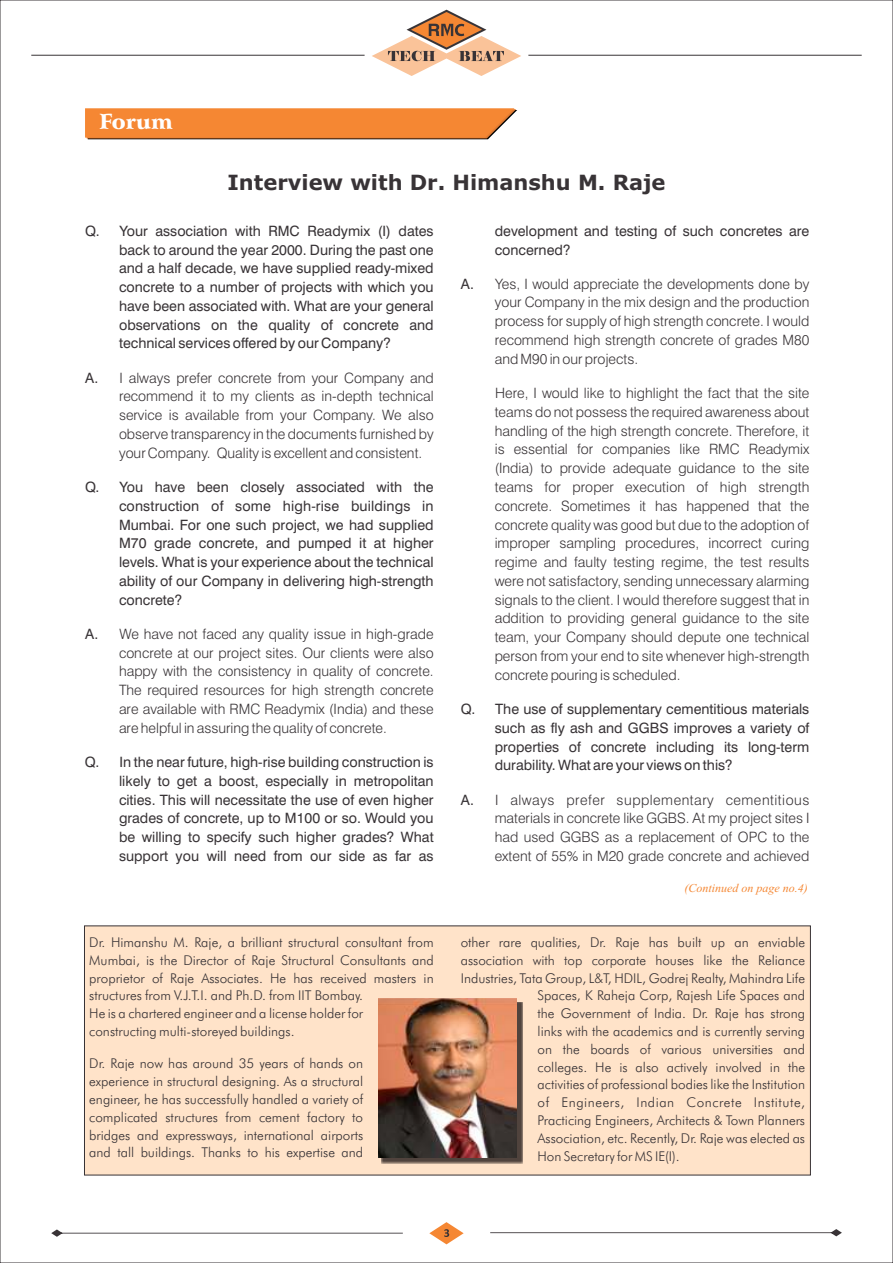
<style>
.page{position:relative;width:893px;height:1263px;background:#fff}
.page>*{position:absolute;margin:0;border:0;box-sizing:border-box;transform-origin:0 0}
.t1{font:700 21px "Verdana";color:#383336}
.t2{font:900 21px "Arrus BT";color:#fff}
.t3{font:300 14.25px/18.8px "Swiss 721 BT";color:#383336;text-align:justify}
.t4{font:14.25px/18.8px "Swiss 721 BT";color:#383336;text-align:justify}
.t5{font:300 13.5px/17.9px "Futura BT";color:#383336}
.t6{font:300 13.5px "Futura BT";letter-spacing:.04em;color:#383336}
.t7{font:italic 12px "Times New Roman";color:#f58733}
.s1{font-weight:400}
</style>
<div class="page">
<div style="left:84px;top:925px;width:727px;height:251px;background:#ffe3c9"></div>
<hr style="left:528px;top:55px;width:334px;height:1px;background:#383336">
<hr style="left:31px;top:55px;width:334px;height:1px;background:#383336">
<svg style="left:372px;top:10px;width:149px;height:66px"></svg>
<svg style="left:51px;top:1229px;width:352px;height:8px"></svg>
<svg style="left:490px;top:1229px;width:352px;height:7px"></svg>
<svg style="left:429px;top:1222px;width:35px;height:22px"></svg>
<svg style="left:85px;top:108px;width:432px;height:31px;background:#ef8839"></svg>
<div style="left:381px;top:1002px;width:142px;height:162px;background:#383336;opacity:.88"></div>
<img style="left:378px;top:999px;width:139px;height:159px">
<h1 class="t2" style="left:100px;top:113px;width:74px">Forum</h1>
<h1 class="t1" style="left:227px;top:173px;width:440px">Interview with Dr. Himanshu M. Raje</h1>
<p class="t4" style="left:119px;top:223px;width:316px;text-indent:-34px">Q. Your association with RMC Readymix (I) dates back to around the year 2000. During the past one and a half decade, we have supplied ready-mixed concrete to a number of projects with which you have been associated with. What are your general observations on the quality of concrete and technical services offered by our Company?</p>
<p class="t3" style="left:119px;top:369px;width:316px;text-indent:-34px"><span class="s1">A.</span> I always prefer concrete from your Company and recommend it to my clients as in-depth technical service is available from your Company. We also observe transparency in the documents furnished by your Company. Quality is excellent and consistent.</p>
<p class="t4" style="left:119px;top:479px;width:316px;text-indent:-34px">Q. You have been closely associated with the construction of some high-rise buildings in Mumbai. For one such project, we had supplied M70 grade concrete, and pumped it at higher levels. What is your experience about the technical ability of our Company in delivering high-strength concrete?</p>
<p class="t3" style="left:119px;top:626px;width:316px;text-indent:-34px"><span class="s1">A.</span> We have not faced any quality issue in high-grade concrete at our project sites. Our clients were also happy with the consistency in quality of concrete.<br>The required resources for high strength concrete are available with RMC Readymix (India) and these are helpful in assuring the quality of concrete.</p>
<p class="t4" style="left:119px;top:754px;width:316px;text-indent:-34px">Q. In the near future, high-rise building construction is likely to get a boost, especially in metropolitan cities. This will necessitate the use of even higher grades of concrete, up to M100 or so. Would you be willing to specify such higher grades? What support you will need from our side as far as</p>
<p class="t5" style="left:89px;top:934px;width:346px">Dr. Himanshu M. Raje, a brilliant structural consultant from Mumbai, is the Director of Raje Structural Consultants and proprietor of Raje Associates. He has received masters in structures from V.J.T.I. and Ph.D. from IIT Bombay.<br>He is a chartered engineer and a license holder for constructing multi-storeyed buildings.</p>
<p class="t5" style="left:89px;top:1056px;width:275px;text-align:justify">Dr. Raje now has around 35 years of hands on experience in structural designing. As a structural engineer, he has successfully handled a variety of complicated structures from cement factory to bridges and expressways, international airports and tall buildings. Thanks to his expertise and</p>
<p class="t4" style="left:495px;top:223px;width:316px">development and testing of such concretes are concerned?</p>
<p class="t3" style="left:495px;top:276px;width:316px;text-indent:-34px"><span class="s1">A.</span> Yes, I would appreciate the developments done by your Company in the mix design and the production process for supply of high strength concrete. I would recommend high strength concrete of grades M80 and M90 in our projects.</p>
<p class="t3" style="left:495px;top:385px;width:316px">Here, I would like to highlight the fact that the site teams do not possess the required awareness about handling of the high strength concrete. Therefore, it is essential for companies like RMC Readymix (India) to provide adequate guidance to the site teams for proper execution of high strength concrete. Sometimes it has happened that the concrete quality was good but due to the adoption of improper sampling procedures, incorrect curing regime and faulty testing regime, the test results were not satisfactory, sending unnecessary alarming signals to the client. I would therefore suggest that in addition to providing general guidance to the site team, your Company should depute one technical person from your end to site whenever high-strength concrete pouring is scheduled.</p>
<p class="t4" style="left:495px;top:701px;width:316px;text-indent:-34px">Q. The use of supplementary cementitious materials such as fly ash and GGBS improves a variety of properties of concrete including its long-term durability. What are your views on this?</p>
<p class="t3" style="left:495px;top:791px;width:316px;text-indent:-34px"><span class="s1">A.</span> I always prefer supplementary cementitious materials in concrete like GGBS. At my project sites I had used GGBS as a replacement of OPC to the extent of 55% in M20 grade concrete and achieved</p>
<p class="t7" style="left:684px;top:883px;width:125px">(Continued on page no.4)</p>
<p class="t5" style="left:461px;top:934px;width:346px">other rare qualities, Dr. Raje has built up an enviable</p>
<p class="t5" style="left:461px;top:952px;width:346px">association with top corporate houses like the Reliance</p>
<p class="t5" style="left:461px;top:970px;width:346px">Industries, Tata Group, L&amp;T, HDIL, Godrej Realty, Mahindra Life</p>
<p class="t5" style="left:538px;top:988px;width:269px">Spaces, K Raheja Corp, Rajesh Life Spaces and</p>
<p class="t5" style="left:538px;top:1006px;width:269px">the Government of India. Dr. Raje has strong</p>
<p class="t5" style="left:538px;top:1023px;width:269px">links with the academics and is currently serving</p>
<p class="t5" style="left:538px;top:1041px;width:269px">on the boards of various universities and</p>
<p class="t5" style="left:538px;top:1059px;width:269px">colleges. He is also actively involved in the</p>
<p class="t5" style="left:538px;top:1077px;width:269px">activities of professional bodies like the Institution</p>
<p class="t6" style="left:538px;top:1097px;width:269px">of Engineers, Indian Concrete Institute,</p>
<p class="t5" style="left:538px;top:1112px;width:269px">Practicing Engineers, Architects &amp; Town Planners</p>
<p class="t5" style="left:538px;top:1130px;width:269px">Association, etc. Recently, Dr. Raje was elected as</p>
<p class="t5" style="left:538px;top:1148px;width:144px">Hon Secretary for MS IE(I).</p>
</div>
